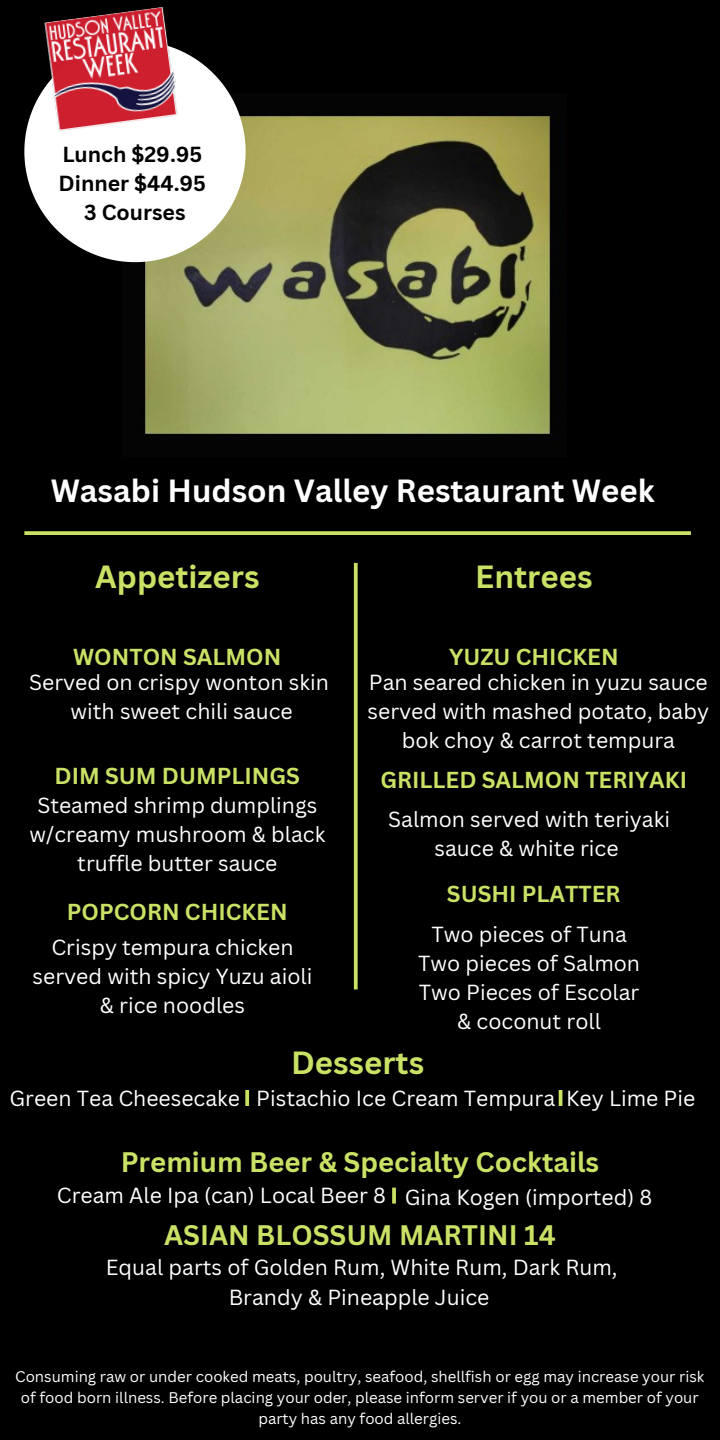
<style>
.page{position:relative;width:720px;height:1440px;background:#000}
.page>*{position:absolute;margin:0;border:0;box-sizing:border-box;transform-origin:0 0}
.t1{font:700 31.25px "Canva Sans";color:#fff}
.t2{font:700 31.25px "Canva Sans";color:#c9e265}
.t3{font:700 27.5px "Canva Sans";color:#c9e265}
.t4{font:700 22.5px "Canva Sans";color:#c9e265}
.t5{font:21.25px/29px "Canva Sans";color:#fff;text-align:center}
.t6{font:700 21.25px/29px "Canva Sans";color:#000;text-align:center}
.t7{font:15px/20.6px "Canva Sans";color:#fff;text-align:center}
</style>
<div class="page">
<svg style="left:24px;top:531px;width:667px;height:4px;background:#bcd35e"></svg>
<svg style="left:354px;top:563px;width:4px;height:426px;background:#b6cc5b"></svg>
<svg style="left:245px;top:1090px;width:4px;height:16px"></svg>
<hr style="left:559px;top:1090px;width:3px;height:16px;background:#c9e265">
<svg style="left:392px;top:1188px;width:4px;height:16px"></svg>
<img style="left:130px;top:112px;width:430px;height:323px">
<svg style="left:24px;top:51px;width:222px;height:211px;background:#d0d0cb"></svg>
<img style="left:41px;top:7px;width:141px;height:125px">
<p class="t6" style="left:59px;top:139px;width:149px">Lunch $29.95<br>Dinner $44.95<br>3 Courses</p>
<h1 class="t1" style="left:51px;top:469px;width:605px">Wasabi Hudson Valley Restaurant Week</h1>
<h1 class="t2" style="left:95px;top:555px;width:166px">Appetizers</h1>
<h1 class="t2" style="left:475px;top:555px;width:119px">Entrees</h1>
<p class="t4" style="left:73px;top:641px;width:210px">WONTON SALMON</p>
<p class="t5" style="left:29px;top:667px;width:301px">Served on crispy wonton skin with sweet chili sauce</p>
<p class="t4" style="left:55px;top:760px;width:247px">DIM SUM DUMPLINGS</p>
<p class="t5" style="left:30px;top:790px;width:297px">Steamed shrimp dumplings w/creamy mushroom &amp; black truffle butter sauce</p>
<p class="t4" style="left:67px;top:896px;width:222px">POPCORN CHICKEN</p>
<p class="t5" style="left:33px;top:932px;width:281px">Crispy tempura chicken served with spicy Yuzu aioli &amp; rice noodles</p>
<p class="t4" style="left:449px;top:641px;width:171px">YUZU CHICKEN</p>
<p class="t5" style="left:368px;top:667px;width:343px">Pan seared chicken in yuzu sauce served with mashed potato, baby bok choy &amp; carrot tempura</p>
<p class="t4" style="left:380px;top:764px;width:308px">GRILLED SALMON TERIYAKI</p>
<p class="t5" style="left:388px;top:805px;width:283px">Salmon served with teriyaki sauce &amp; white rice</p>
<p class="t4" style="left:447px;top:878px;width:175px">SUSHI PLATTER</p>
<p class="t5" style="left:418px;top:919px;width:224px">Two pieces of Tuna<br>Two pieces of Salmon<br>Two Pieces of Escolar &amp; coconut roll</p>
<h1 class="t2" style="left:291px;top:1041px;width:135px">Desserts</h1>
<p class="t5" style="left:9px;top:1083px;width:232px">Green Tea Cheesecake</p>
<p class="t5" style="left:566px;top:1083px;width:131px">Key Lime Pie</p>
<p class="t3" style="left:121px;top:1142px;width:480px">Premium Beer &amp; Specialty Cocktails</p>
<p class="t5" style="left:57px;top:1181px;width:597px">Cream Ale Ipa (can) Local Beer 8 Gina Kogen (imported) 8</p>
<p class="t3" style="left:164px;top:1216px;width:393px">ASIAN BLOSSUM MARTINI 14</p>
<p class="t5" style="left:106px;top:1253px;width:513px">Equal parts of Golden Rum, White Rum, Dark Rum,<br>Brandy &amp; Pineapple Juice</p>
<p class="t5" style="left:256px;top:1083px;width:301px">Pistachio Ice Cream Tempura</p>
<p class="t7" style="left:15px;top:1366px;width:691px">Consuming raw or under cooked meats, poultry, seafood, shellfish or egg may increase your risk of food born illness. Before placing your oder, please inform server if you or a member of your party has any food allergies.</p>
</div>
